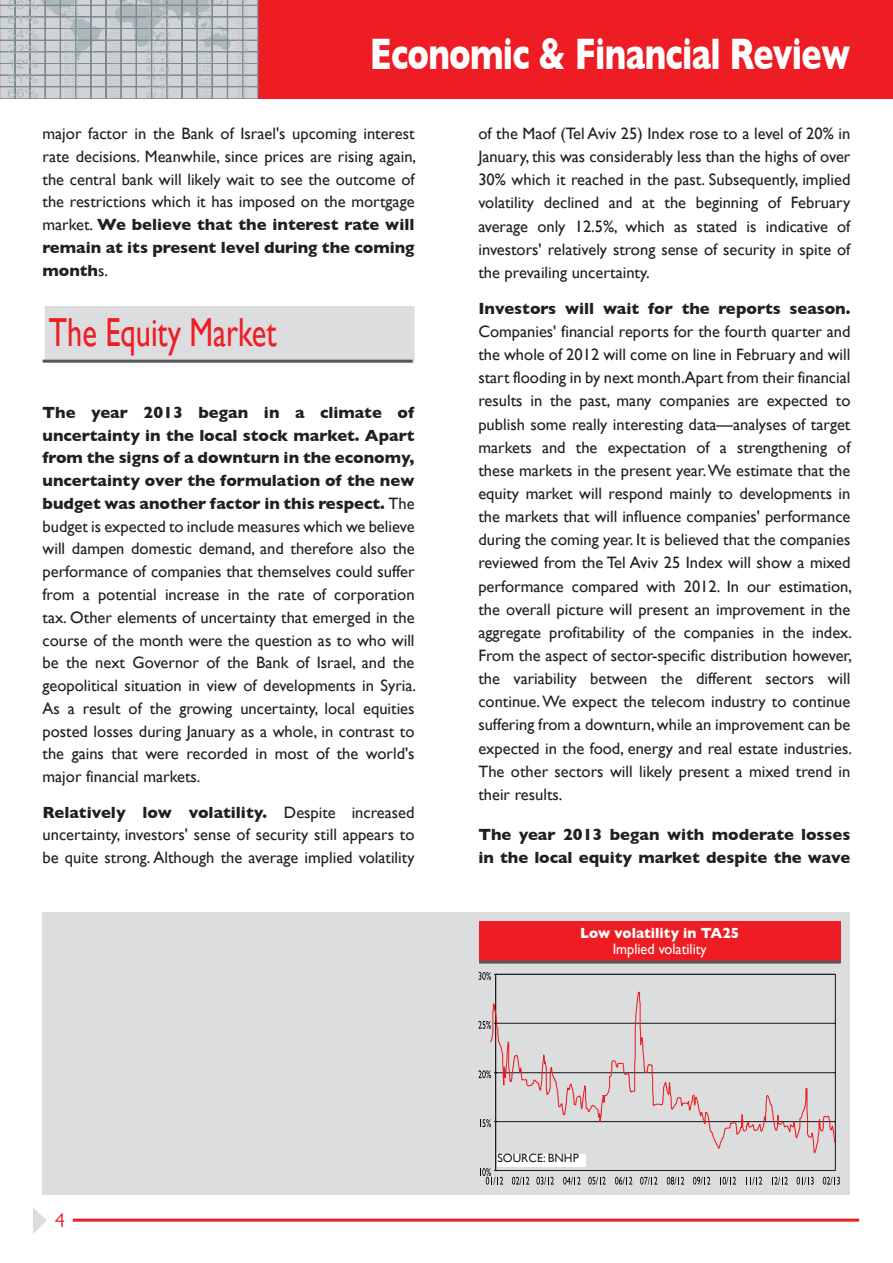
<style>
.page{position:relative;width:893px;height:1263px;background:#fff}
.page>*{position:absolute;margin:0;border:0;box-sizing:border-box;transform-origin:0 0}
.t1{font:700 45px "Gill Sans";letter-spacing:-.02em;color:#fff;scale:.75 1}
.כותרת_אנגלית{font:40.5px "Gill Sans";color:#ee1d23;scale:.75 1}
.משנה_בגרף{font:300 29.7px "Poalim Sans Std";color:#ee1d23}
.טקסט_שוטף_אנגלית{font:16.5px/23.1px "Gill Sans";color:#231f20;text-align:justify}
.טקסט_שוטף_אנגלית-2{font:700 16.5px/23.1px "Gill Sans";color:#231f20}
.כותרת_אנגלית-2{font:700 15px "Gill Sans";color:#fff;scale:.95 1}
.משנה_בגרף-2{font:15px "Gill Sans";color:#fff;scale:.95 1}
.משנה_בגרף-3{font:12px "Gill Sans";color:#231f20}
.s1{font-weight:700}
</style>
<div class="page">
<div style="left:0;top:0;width:893px;height:98px;background:#ee1d23"></div>
<svg style="left:0;top:0;width:258px;height:98px;background:#bac0c3"></svg>
<div style="left:43px;top:912px;width:807px;height:283px;background:#dcdddf"></div>
<hr style="left:73px;top:1218px;width:786px;height:3px;background:#ee1d23">
<svg style="left:33px;top:1207px;width:14px;height:27px"></svg>
<div style="left:45px;top:306px;width:370px;height:57px;background:#dcdddf"></div>
<hr style="left:43px;top:360px;width:370px;height:3px;background:#57585a">
<div style="left:497px;top:1154px;width:89px;height:13px;background:#fff"></div>
<div style="left:479px;top:922px;width:361px;height:41px;background:#ee1d23"></div>
<hr style="left:479px;top:960px;width:361px;height:3px;background:#57585a">
<hr style="left:496px;top:974px;width:339px;height:1px;background:#231f20">
<hr style="left:835px;top:974px;width:1px;height:196px;background:#231f20">
<hr style="left:496px;top:1170px;width:339px;height:1px;background:#231f20">
<hr style="left:495px;top:974px;width:1px;height:196px;background:#231f20">
<svg style="left:478px;top:991px;width:358px;height:163px"></svg>
<svg style="left:479px;top:972px;width:18px;height:8px"></svg>
<svg style="left:480px;top:1168px;width:23px;height:17px"></svg>
<svg style="left:512px;top:1177px;width:17px;height:8px"></svg>
<svg style="left:536px;top:1177px;width:18px;height:8px"></svg>
<svg style="left:563px;top:1177px;width:18px;height:8px"></svg>
<svg style="left:588px;top:1177px;width:18px;height:8px"></svg>
<svg style="left:615px;top:1177px;width:17px;height:8px"></svg>
<svg style="left:640px;top:1177px;width:17px;height:8px"></svg>
<svg style="left:667px;top:1177px;width:17px;height:8px"></svg>
<svg style="left:693px;top:1177px;width:17px;height:8px"></svg>
<svg style="left:720px;top:1177px;width:16px;height:8px"></svg>
<svg style="left:746px;top:1177px;width:16px;height:8px"></svg>
<svg style="left:772px;top:1177px;width:16px;height:8px"></svg>
<svg style="left:797px;top:1177px;width:17px;height:8px"></svg>
<svg style="left:823px;top:1177px;width:17px;height:8px"></svg>
<h1 class="t1" style="left:370px;top:28px;width:642px">Economic &amp; Financial Review</h1>
<p class="טקסט_שוטף_אנגלית" style="left:43px;top:122px;width:375px">major factor in the Bank of Israel's upcoming interest rate decisions. Meanwhile, since prices are rising again, the central bank will likely wait to see the outcome of the restrictions which it has imposed on the mortgage market. <span class="s1">We believe that the interest rate will remain at its present level during the coming month</span>s.</p>
<p class="כותרת_אנגלית" style="left:49px;top:309px;width:305px">The Equity Market</p>
<p class="טקסט_שוטף_אנגלית" style="left:43px;top:401px;width:375px;text-align:left"><span class="s1">The year 2013 began in a climate of uncertainty in the local stock market. Apart from the signs of a downturn in the economy, uncertainty over the formulation of the new budget was another factor in this respect.</span> The budget is expected to include measures which we believe will dampen domestic demand, and therefore also the performance of companies that themselves could suffer from a potential increase in the rate of corporation tax. Other elements of uncertainty that emerged in the course of the month were the question as to who will be the next Governor of the Bank of Israel, and the geopolitical situation in view of developments in Syria.<br>As a result of the growing uncertainty, local equities posted losses during January as a whole, in contrast to the gains that were recorded in most of the world's major financial markets.</p>
<p class="טקסט_שוטף_אנגלית" style="left:43px;top:800px;width:374px"><span class="s1">Relatively low volatility.</span> Despite increased uncertainty, investors' sense of security still appears to be quite strong. Although the average implied volatility</p>
<p class="טקסט_שוטף_אנגלית" style="left:478px;top:122px;width:374px">of the Maof (Tel Aviv 25) Index rose to a level of 20% in January, this was considerably less than the highs of over 30% which it reached in the past. Subsequently, implied volatility declined and at the beginning of February average only 12.5%, which as stated is indicative of investors' relatively strong sense of security in spite of the prevailing uncertainty.</p>
<p class="טקסט_שוטף_אנגלית" style="left:478px;top:296px;width:375px"><span class="s1">Investors will wait for the reports season.<br></span>Companies' financial reports for the fourth quarter and the whole of 2012 will come on line in February and will start flooding in by next month.Apart from their financial results in the past, many companies are expected to publish some really interesting data—analyses of target markets and the expectation of a strengthening of these markets in the present year. We estimate that the equity market will respond mainly to developments in the markets that will influence companies' performance during the coming year. It is believed that the companies reviewed from the Tel Aviv 25 Index will show a mixed performance compared with 2012. In our estimation, the overall picture will present an improvement in the aggregate profitability of the companies in the index.<br>From the aspect of sector-specific distribution however, the variability between the different sectors will continue. We expect the telecom industry to continue suffering from a downturn, while an improvement can be expected in the food, energy and real estate industries.<br>The other sectors will likely present a mixed trend in their results.</p>
<p class="טקסט_שוטף_אנגלית-2" style="left:478px;top:823px;width:374px">The year 2013 began with moderate losses in the local equity market despite the wave</p>
<p class="כותרת_אנגלית-2" style="left:580px;top:924px;width:169px">Low volatility in TA25</p>
<p class="משנה_בגרף-2" style="left:613px;top:940px;width:101px">Implied volatility</p>
<p class="משנה_בגרף" style="left:54px;top:1206px;width:13px">4</p>
<p class="משנה_בגרף-3" style="left:497px;top:1151px;width:83px">SOURCE: BNHP</p>
</div>
